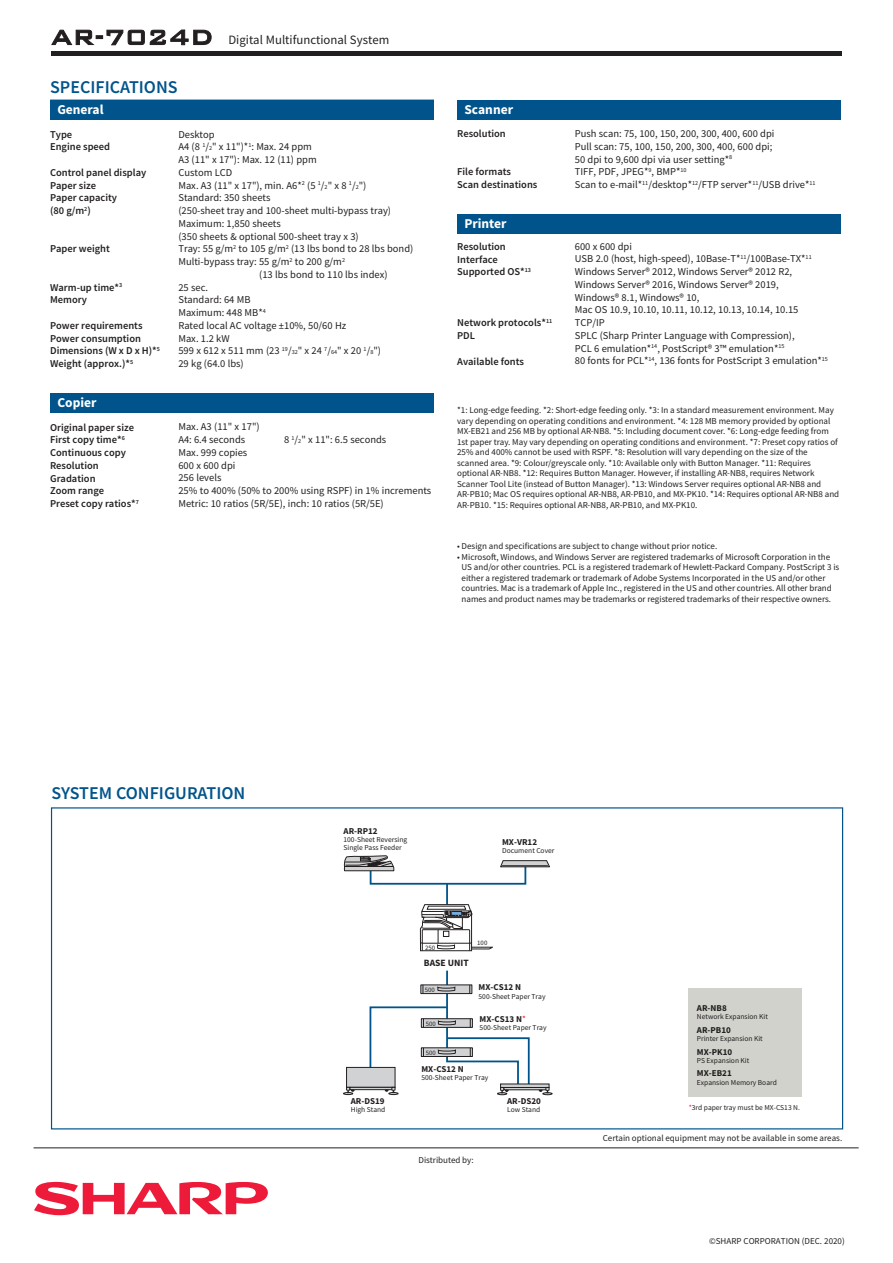
<style>
.page{position:relative;width:893px;height:1263px;background:#fff}
.page>*{position:absolute;margin:0;border:0;box-sizing:border-box;transform-origin:0 0}
.t1{font:600 18px "Source Sans Pro";color:#00548b}
.t2{font:700 13.5px "Source Sans Pro";color:#fff}
.t3{font:12.75px "Source Sans Pro";color:#231f20}
.t4{font:10.5px/12.8px "Source Sans Pro";color:#231f20}
.t5{font:600 10.5px/12.8px "Source Sans Pro";color:#231f20}
.t6{font:700 9.6px "Source Sans Pro";color:#231f20}
.t7{font:9px/10.5px "Source Sans Pro";color:#231f20}
.t8{font:700 9px "Source Sans Pro";color:#231f20}
.t9{font:7.5px/8.2px "Source Sans Pro";color:#231f20}
.t10{font:6.75px "Source Sans Pro";color:#231f20}
.s1{font-size:6.15px}
.s2{font-weight:400;color:#ed1a3a}
.s3{color:#ed1a3a}
</style>
<div class="page">
<hr style="left:446px;top:884px;width:2px;height:24px;background:#00548b">
<div style="left:346px;top:1067px;width:49px;height:21px;background:#d1d2d4;border:1px solid #231f20"></div>
<div style="left:349px;top:1087px;width:45px;height:3px;background:#d1d2d4;border:1px solid #231f20"></div>
<svg style="left:343px;top:1086px;width:12px;height:9px"></svg>
<svg style="left:531px;top:1083px;width:18px;height:4px"></svg>
<div style="left:503px;top:1087px;width:45px;height:3px;background:#d1d2d4;border:1px solid #231f20"></div>
<svg style="left:539px;top:1087px;width:13px;height:8px"></svg>
<svg style="left:344px;top:855px;width:206px;height:30px"></svg>
<hr style="left:502px;top:865px;width:46px;height:1px;background:#231f20">
<svg style="left:420px;top:904px;width:73px;height:47px"></svg>
<svg style="left:369px;top:970px;width:162px;height:125px"></svg>
<hr style="left:34px;top:1147px;width:825px;height:1px;background:#231f20">
<svg style="left:34px;top:1182px;width:234px;height:33px"></svg>
<svg style="left:51px;top:30px;width:161px;height:15px"></svg>
<div style="left:51px;top:51px;width:790px;height:5px;background:#231f20"></div>
<div style="left:688px;top:989px;width:113px;height:108px;background:#d1d2cc"></div>
<div style="left:457px;top:214px;width:384px;height:20px;background:#00548b"></div>
<div style="left:50px;top:100px;width:384px;height:20px;background:#00548b"></div>
<div style="left:50px;top:393px;width:384px;height:19px;background:#00548b"></div>
<div style="left:457px;top:100px;width:384px;height:20px;background:#00548b"></div>
<h1 class="t1" style="left:50px;top:76px;width:129px">SPECIFICATIONS</h1>
<h2 class="t2" style="left:57px;top:102px;width:48px">General</h2>
<h3 class="t3" style="left:228px;top:35px;width:162px">Digital Multifunctional System</h3>
<p class="t5" style="left:50px;top:128px;width:62px">Type<br>Engine speed</p>
<p class="t5" style="left:50px;top:166px;width:98px">Control panel display<br>Paper size<br>Paper capacity<br>(80 g/m<sup>2</sup>)</p>
<p class="t5" style="left:50px;top:242px;width:61px">Paper weight</p>
<p class="t5" style="left:50px;top:281px;width:74px">Warm-up time*<sup>3<br></sup>Memory</p>
<p class="t5" style="left:50px;top:319px;width:111px">Power requirements<br>Power consumption<br>Dimensions (W x D x H)*<sup>5<br></sup>Weight (approx.)*<sup>5</sup></p>
<h2 class="t2" style="left:57px;top:394px;width:41px">Copier</h2>
<p class="t4" style="left:178px;top:128px;width:38px">Desktop</p>
<p class="t4" style="left:178px;top:141px;width:135px">A4 (8 <sup>1</sup>/<span class="s1">2</span>" x 11")*<sup>1</sup>: Max. 24 ppm</p>
<p class="t4" style="left:178px;top:153px;width:140px">A3 (11" x 17"): Max. 12 (11) ppm</p>
<p class="t4" style="left:178px;top:167px;width:55px">Custom LCD</p>
<p class="t4" style="left:178px;top:179px;width:189px">Max. A3 (11" x 17"), min. A6*<sup>2</sup> (5 <sup>1</sup>/<span class="s1">2</span>" x 8 <sup>1</sup>/<span class="s1">2</span>")</p>
<p class="t4" style="left:178px;top:191px;width:94px">Standard: 350 sheets</p>
<p class="t4" style="left:178px;top:205px;width:214px">(250-sheet tray and 100-sheet multi-bypass tray)</p>
<p class="t4" style="left:178px;top:217px;width:104px">Maximum: 1,850 sheets</p>
<p class="t4" style="left:178px;top:230px;width:182px">(350 sheets &amp; optional 500-sheet tray x 3)</p>
<p class="t4" style="left:178px;top:243px;width:236px">Tray: 55 g/m<sup>2</sup> to 105 g/m<sup>2</sup> (13 lbs bond to 28 lbs bond)</p>
<p class="t4" style="left:178px;top:256px;width:168px">Multi-bypass tray: 55 g/m<sup>2</sup> to 200 g/m<sup>2</sup></p>
<p class="t4" style="left:259px;top:268px;width:130px">(13 lbs bond to 110 lbs index)</p>
<p class="t4" style="left:178px;top:282px;width:31px">25 sec.</p>
<p class="t4" style="left:178px;top:293px;width:74px">Standard: 64 MB</p>
<p class="t4" style="left:178px;top:306px;width:89px">Maximum: 448 MB*<sup>4</sup></p>
<p class="t4" style="left:178px;top:319px;width:169px">Rated local AC voltage ±10%, 50/60 Hz</p>
<p class="t4" style="left:178px;top:332px;width:53px">Max. 1.2 kW</p>
<p class="t4" style="left:178px;top:344px;width:204px">599 x 612 x 511 mm (23 <sup>19</sup>/<span class="s1">32</span>" x 24 <sup>7</sup>/<span class="s1">64</span>" x 20 <sup>1</sup>/<span class="s1">8</span>")</p>
<p class="t4" style="left:178px;top:357px;width:67px">29 kg (64.0 lbs)</p>
<p class="t5" style="left:50px;top:421px;width:90px">Original paper size<br>First copy time*<sup>6<br></sup>Continuous copy<br>Resolution<br>Gradation<br>Zoom range<br>Preset copy ratios*<sup>7</sup></p>
<p class="t4" style="left:178px;top:421px;width:83px">Max. A3 (11" x 17")<br>A4: 6.4 seconds</p>
<p class="t4" style="left:284px;top:434px;width:104px">8 <sup>1</sup>/<span class="s1">2</span>" x 11": 6.5 seconds</p>
<p class="t4" style="left:178px;top:446px;width:254px">Max. 999 copies<br>600 x 600 dpi<br>256 levels<br>25% to 400% (50% to 200% using RSPF) in 1% increments<br>Metric: 10 ratios (5R/5E), inch: 10 ratios (5R/5E)</p>
<h2 class="t2" style="left:464px;top:101px;width:50px">Scanner</h2>
<p class="t5" style="left:457px;top:127px;width:50px">Resolution</p>
<p class="t5" style="left:457px;top:165px;width:82px">File formats<br>Scan destinations</p>
<h2 class="t2" style="left:464px;top:215px;width:44px">Printer</h2>
<p class="t5" style="left:457px;top:240px;width:75px">Resolution<br>Interface<br>Supported OS*<sup>13</sup></p>
<p class="t5" style="left:457px;top:316px;width:97px">Network protocols*<sup>11<br></sup>PDL</p>
<p class="t5" style="left:457px;top:355px;width:68px">Available fonts</p>
<p class="t4" style="left:575px;top:127px;width:242px">Push scan: 75, 100, 150, 200, 300, 400, 600 dpi<br>Pull scan: 75, 100, 150, 200, 300, 400, 600 dpi;<br>50 dpi to 9,600 dpi via user setting*<sup>8<br></sup>TIFF, PDF, JPEG*<sup>9</sup>, BMP*<sup>10<br></sup>Scan to e-mail*<sup>11</sup>/desktop*<sup>12</sup>/FTP server*<sup>11</sup>/USB drive*<sup>11</sup></p>
<p class="t4" style="left:575px;top:240px;width:255px">600 x 600 dpi<br>USB 2.0 (host, high-speed), 10Base-T*<sup>11</sup>/100Base-TX*<sup>11<br></sup>Windows Server® 2012, Windows Server® 2012 R2, Windows Server® 2016, Windows Server® 2019,<br>Windows® 8.1, Windows® 10,<br>Mac OS 10.9, 10.10, 10.11, 10.12, 10.13, 10.14, 10.15<br>TCP/IP<br>SPLC (Sharp Printer Language with Compression),<br>PCL 6 emulation*<sup>14</sup>, PostScript® 3™ emulation*<sup>15<br></sup>80 fonts for PCL*<sup>14</sup>, 136 fonts for PostScript 3 emulation*<sup>15</sup></p>
<p class="t7" style="left:457px;top:406px;width:384px">*1: Long-edge feeding. *2: Short-edge feeding only. *3: In a standard measurement environment. May vary depending on operating conditions and environment. *4: 128 MB memory provided by optional MX-EB21 and 256 MB by optional AR-NB8. *5: Including document cover. *6: Long-edge feeding from 1st paper tray. May vary depending on operating conditions and environment. *7: Preset copy ratios of 25% and 400% cannot be used with RSPF. *8: Resolution will vary depending on the size of the scanned area. *9: Colour/greyscale only. *10: Available only with Button Manager. *11: Requires optional AR-NB8. *12: Requires Button Manager. However, if installing AR-NB8, requires Network Scanner Tool Lite (instead of Button Manager). *13: Windows Server requires optional AR-NB8 and AR-PB10; Mac OS requires optional AR-NB8, AR-PB10, and MX-PK10. *14: Requires optional AR-NB8 and AR-PB10. *15: Requires optional AR-NB8, AR-PB10, and MX-PK10.</p>
<p class="t7" style="left:457px;top:541px;width:262px">• Design and specifications are subject to change without prior notice.</p>
<p class="t7" style="left:462px;top:551px;width:379px;text-indent:-4px">• Microsoft, Windows, and Windows Server are registered trademarks of Microsoft Corporation in the US and/or other countries. PCL is a registered trademark of Hewlett-Packard Company. PostScript 3 is either a registered trademark or trademark of Adobe Systems Incorporated in the US and/or other countries. Mac is a trademark of Apple Inc., registered in the US and other countries. All other brand names and product names may be trademarks or registered trademarks of their respective owners.</p>
<h1 class="t1" style="left:52px;top:782px;width:195px">SYSTEM CONFIGURATION</h1>
<p class="t8" style="left:344px;top:825px;width:36px">AR-RP12</p>
<p class="t9" style="left:344px;top:836px;width:65px">100-Sheet Reversing<br>Single Pass Feeder</p>
<p class="t10" style="left:425px;top:945px;width:12px">250</p>
<p class="t8" style="left:502px;top:836px;width:36px">MX-VR12</p>
<p class="t9" style="left:502px;top:847px;width:54px">Document Cover</p>
<p class="t10" style="left:477px;top:940px;width:12px">100</p>
<p class="t8" style="left:351px;top:1096px;width:35px">AR-DS19</p>
<p class="t9" style="left:351px;top:1106px;width:36px">High Stand</p>
<p class="t6" style="left:424px;top:956px;width:46px">BASE UNIT</p>
<p class="t10" style="left:425px;top:987px;width:12px">500</p>
<p class="t10" style="left:426px;top:1021px;width:12px">500</p>
<p class="t10" style="left:426px;top:1050px;width:12px">500</p>
<p class="t8" style="left:479px;top:982px;width:44px">MX-CS12 N</p>
<p class="t9" style="left:479px;top:992px;width:68px">500-Sheet Paper Tray</p>
<p class="t8" style="left:480px;top:1014px;width:48px">MX-CS13 N<span class="s2">*</span></p>
<p class="t9" style="left:480px;top:1024px;width:68px">500-Sheet Paper Tray</p>
<p class="t8" style="left:421px;top:1063px;width:44px">MX-CS12 N</p>
<p class="t9" style="left:421px;top:1074px;width:68px">500-Sheet Paper Tray</p>
<p class="t7" style="left:418px;top:1155px;width:57px">Distributed by:</p>
<p class="t8" style="left:507px;top:1096px;width:35px">AR-DS20</p>
<p class="t9" style="left:507px;top:1106px;width:35px">Low Stand</p>
<p class="t8" style="left:697px;top:1003px;width:31px">AR-NB8</p>
<p class="t9" style="left:697px;top:1013px;width:72px">Network Expansion Kit</p>
<p class="t8" style="left:697px;top:1024px;width:35px">AR-PB10</p>
<p class="t9" style="left:697px;top:1034px;width:67px">Printer Expansion Kit</p>
<p class="t8" style="left:697px;top:1046px;width:37px">MX-PK10</p>
<p class="t9" style="left:697px;top:1056px;width:54px">PS Expansion Kit</p>
<p class="t8" style="left:697px;top:1068px;width:36px">MX-EB21</p>
<p class="t9" style="left:697px;top:1078px;width:81px">Expansion Memory Board</p>
<p class="t9" style="left:689px;top:1103px;width:113px"><span class="s3">*</span>3rd paper tray must be MX-CS13 N.</p>
<p class="t7" style="left:603px;top:1133px;width:241px">Certain optional equipment may not be available in some areas.</p>
<p class="t7" style="left:709px;top:1236px;width:137px">©SHARP CORPORATION (DEC. 2020)</p>
</div>
